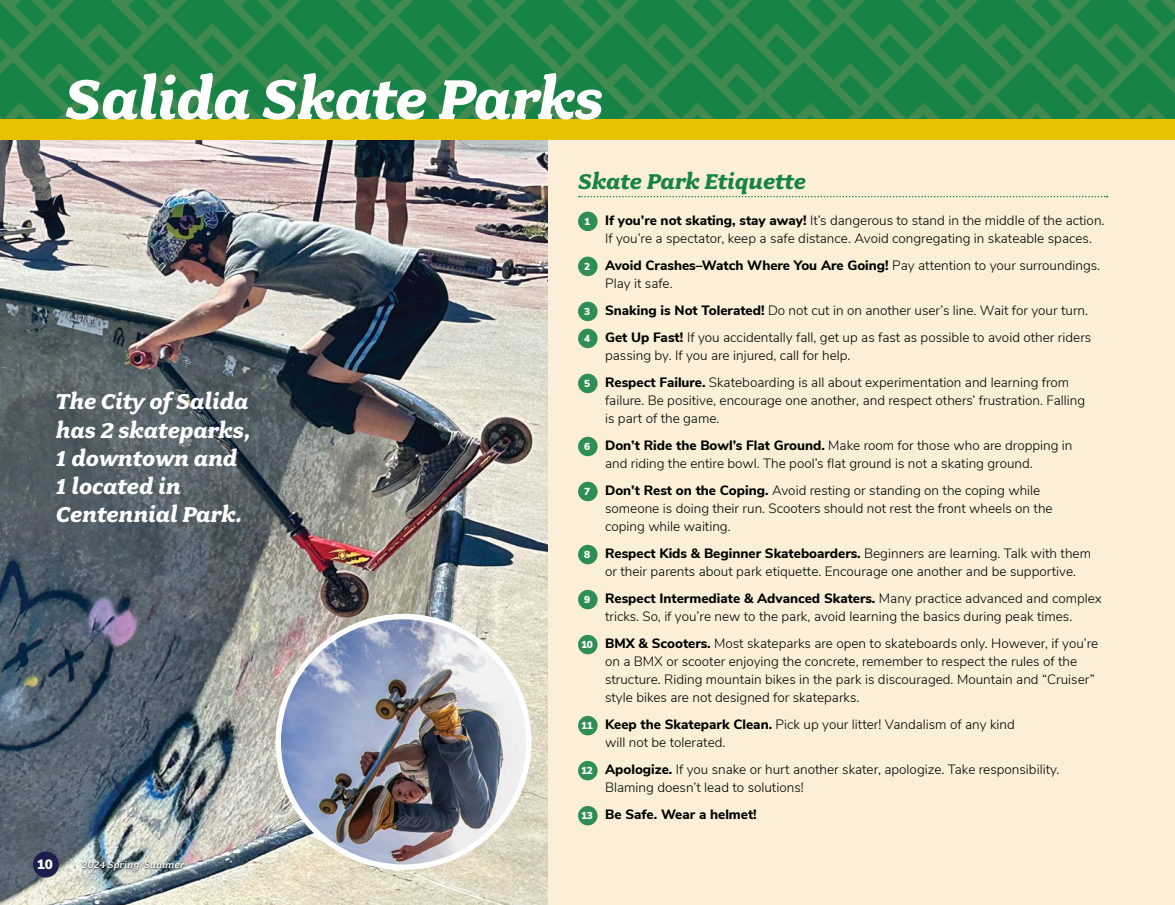
<style>
.page{position:relative;width:1175px;height:905px;background:#fff}
.page>*{position:absolute;margin:0;border:0;box-sizing:border-box;transform-origin:0 0}
.t1{font:italic 700 63px "Fairplex Wide OT";letter-spacing:-.01em;color:#fff}
.t2{font:italic 700 24.15px/28px "Fairplex Wide OT";color:#fff}
.t3{font:italic 700 24px "Fairplex Wide OT";color:#178347}
.t4{font:300 13.5px/18px "Nunito Sans";color:#000}
.t5{font:800 13.5px "Nunito Sans";color:#000}
.t6{font:900 13.5px "Nunito Sans";color:#fff}
.t7{font:italic 10.5px "Fairplex Wide OT Med";color:#fff}
.s1{font-weight:900;font-size:10.2px;color:#fff}
.s2{font-weight:800}
</style>
<div class="page">
<div style="left:0;top:0;width:1174px;height:904px;background:#fbf0d7"></div>
<img style="left:0;top:139px;width:548px;height:765px">
<svg style="left:579px;top:196px;width:528px;height:1px"></svg>
<svg style="left:578px;top:211px;width:19px;height:20px"></svg>
<svg style="left:578px;top:256px;width:19px;height:20px"></svg>
<svg style="left:578px;top:301px;width:19px;height:20px"></svg>
<svg style="left:578px;top:328px;width:19px;height:20px"></svg>
<svg style="left:578px;top:373px;width:19px;height:20px"></svg>
<svg style="left:578px;top:436px;width:19px;height:20px"></svg>
<svg style="left:578px;top:481px;width:19px;height:20px"></svg>
<svg style="left:578px;top:544px;width:19px;height:20px"></svg>
<svg style="left:578px;top:589px;width:19px;height:20px"></svg>
<svg style="left:578px;top:634px;width:19px;height:20px"></svg>
<svg style="left:578px;top:715px;width:19px;height:20px"></svg>
<svg style="left:578px;top:760px;width:19px;height:20px"></svg>
<svg style="left:578px;top:805px;width:19px;height:20px"></svg>
<svg style="left:0;top:0;width:1175px;height:139px;background:#24854a"></svg>
<div style="left:0;top:119px;width:1174px;height:20px;background:#e9c103"></div>
<img style="left:278px;top:616px;width:251px;height:251px;border-radius:125px">
<div style="left:81px;top:859px;width:106px;height:13px;background:#000;opacity:.83"></div>
<div style="left:33px;top:851px;width:26px;height:26px;background:#1c1e4d;border-radius:50%"></div>
<h1 class="t1" style="left:65px;top:63px;width:540px">Salida Skate Parks</h1>
<h2 class="t2" style="left:56px;top:388px;width:196px">The City of Salida has 2 skateparks,<br>1 downtown and<br>1 located in<br>Centennial Park.</h2>
<p class="t6" style="left:37px;top:854px;width:17px">10</p>
<p class="t7" style="left:82px;top:858px;width:104px">2024 Spring/Summer</p>
<h3 class="t3" style="left:578px;top:168px;width:229px">Skate Park Etiquette</h3>
<p class="t4" style="left:605px;top:210px;width:499px;text-indent:-21px"><span class="s1">1</span> <span class="s2">If you’re not skating, stay away!</span> It’s dangerous to stand in the middle of the action.<br>If you’re a spectator, keep a safe distance. Avoid congregating in skateable spaces.</p>
<p class="t4" style="left:605px;top:255px;width:495px;text-indent:-21px"><span class="s1">2</span> <span class="s2">Avoid Crashes–Watch Where You Are Going!</span> Pay attention to your surroundings.<br>Play it safe.</p>
<p class="t4" style="left:584px;top:296px;width:509px;line-height:27px"><span class="s1">3</span> <span class="s2">Snaking is Not Tolerated!</span> Do not cut in on another user’s line. Wait for your turn.<br><span class="s1">4</span> <span class="s2">Get Up Fast!</span> If you accidentally fall, get up as fast as possible to avoid other riders</p>
<p class="t4" style="left:584px;top:341px;width:487px;line-height:27px;text-indent:21px">passing by. If you are injured, call for help.<br><span class="s1">5</span> <span class="s2">Respect Failure.</span> Skateboarding is all about experimentation and learning from</p>
<p class="t4" style="left:605px;top:390px;width:481px">failure. Be positive, encourage one another, and respect others’ frustration. Falling is part of the game.</p>
<p class="t4" style="left:605px;top:435px;width:469px;text-indent:-21px"><span class="s1">6</span> <span class="s2">Don’t Ride the Bowl’s Flat Ground.</span> Make room for those who are dropping in and riding the entire bowl. The pool’s flat ground is not a skating ground.</p>
<p class="t4" style="left:605px;top:480px;width:449px;text-indent:-21px"><span class="s1">7</span> <span class="s2">Don’t Rest on the Coping.</span> Avoid resting or standing on the coping while someone is doing their run. Scooters should not rest the front wheels on the coping while waiting.</p>
<p class="t4" style="left:584px;top:543px;width:508px;text-align:center"><span class="s1">8</span> <span class="s2">Respect Kids &amp; Beginner Skateboarders.</span> Beginners are learning. Talk with them or their parents about park etiquette. Encourage one another and be supportive.</p>
<p class="t4" style="left:605px;top:588px;width:498px;text-indent:-21px"><span class="s1">9</span> <span class="s2">Respect Intermediate &amp; Advanced Skaters.</span> Many practice advanced and complex tricks. So, if you’re new to the park, avoid learning the basics during peak times.</p>
<p class="t4" style="left:605px;top:633px;width:495px;text-indent:-24px"><span class="s1">10</span> <span class="s2">BMX &amp; Scooters.</span> Most skateparks are open to skateboards only. However, if you’re on a BMX or scooter enjoying the concrete, remember to respect the rules of the structure. Riding mountain bikes in the park is discouraged. Mountain and “Cruiser” style bikes are not designed for skateparks.</p>
<p class="t4" style="left:605px;top:714px;width:411px;text-indent:-24px"><span class="s1">11</span> <span class="s2">Keep the Skatepark Clean.</span> Pick up your litter! Vandalism of any kind will not be tolerated.</p>
<p class="t4" style="left:605px;top:759px;width:454px;text-indent:-24px"><span class="s1">12</span> <span class="s2">Apologize.</span> If you snake or hurt another skater, apologize. Take responsibility.<br>Blaming doesn’t lead to solutions!</p>
<p class="t5" style="left:581px;top:804px;width:177px"><span class="s1">13</span> Be Safe. Wear a helmet!</p>
</div>
